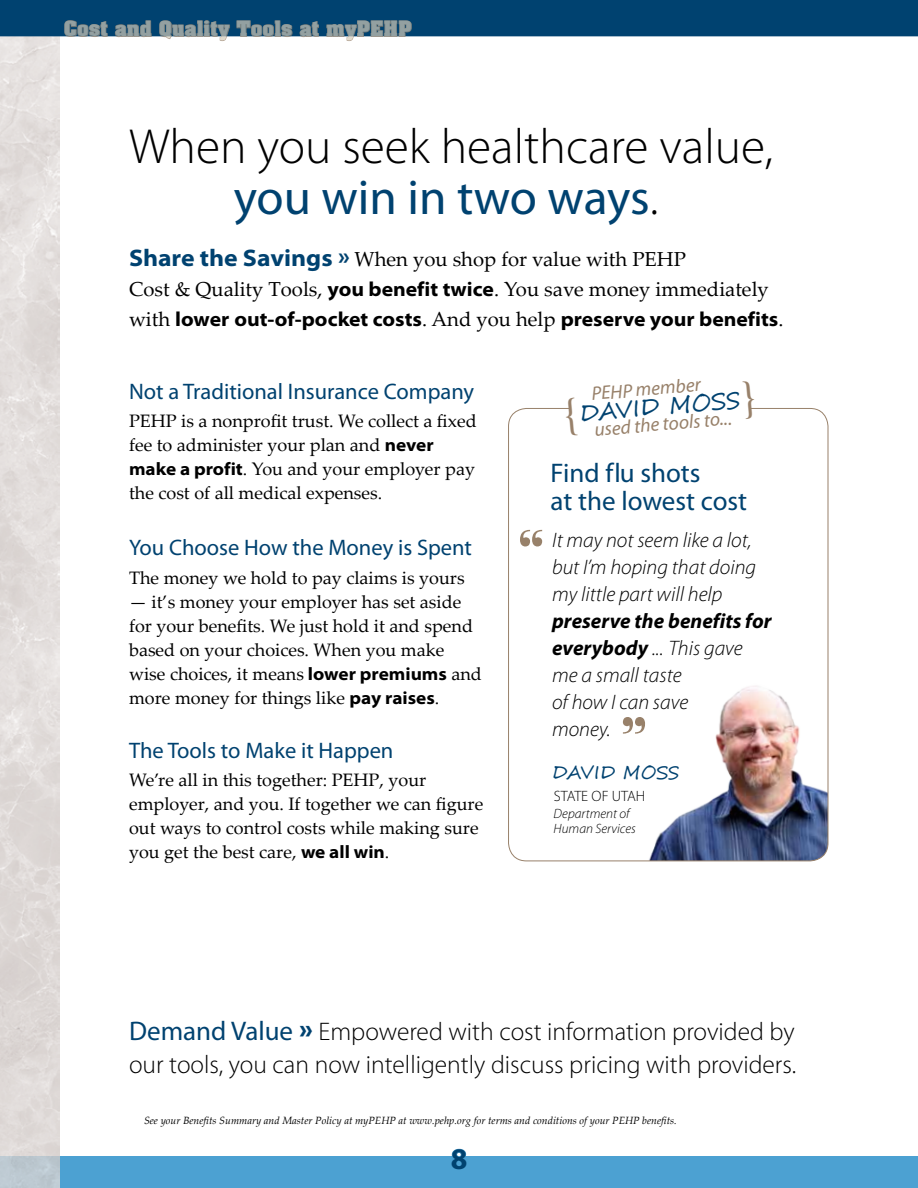
<style>
.page{position:relative;width:918px;height:1188px;background:#fff}
.page>*{position:absolute;margin:0;border:0;box-sizing:border-box;transform-origin:0 0}
.t1{font:84px "Modern";color:#98816a}
.t2{font:300 49.5px/50.4px "Myriad Pro";color:#000;text-align:center}
.t3{font:700 30px "Myriad Pro";color:#004270}
.t4{font:27px/28.5px "Myriad Pro";color:#004270}
.t5{font:300 25.5px/33px "Myriad Pro";color:#000}
.t6{font:23.25px "Segoe Script";color:#004270}
.t7{font:22.5px "Myriad Pro";color:#004270}
.t8{font:italic 300 21px/27px "Myriad Pro";color:#000}
.t9{font:20.25px/30px "Palatino Linotype";color:#000}
.t10{font:700 semi-expanded 20.25px "Myriad Pro";color:#000}
.t11{font:italic 19.35px/36.3px "Myriad Pro";color:#98816a}
.t12{font:18.45px "Segoe Script";color:#004270}
.t13{font:18px/24px "Palatino Linotype";color:#000}
.t14{font:700 18px "Aardvark";letter-spacing:.04em;color:#d3cab7}
.t15{font:300 15px "Myriad Pro";color:#000}
.t16{font:italic 300 13.5px/15px "Myriad Pro";color:#000}
.t17{font:italic 10.5px "Palatino Linotype";color:#000}
.s1{font-weight:400;color:#004270}
.s2{font-family:"Myriad Pro";font-weight:700;font-stretch:semi-expanded;font-size:24px;color:#004270}
.s3{font-family:"Myriad Pro";font-weight:700;font-stretch:semi-expanded}
.s4{font-family:"Palatino Linotype";font-weight:400;font-stretch:normal}
.s5{font-weight:700}
.s6{font-weight:400;font-size:27px;color:#004270}
.s7{font-weight:900;font-stretch:semi-expanded;font-size:27px;color:#004270}
</style>
<div class="page">
<div style="left:0;top:1157px;width:918px;height:31px;background:#4ca1d2"></div>
<svg style="left:451px;top:1149px;width:16px;height:8px"></svg>
<img style="left:649px;top:686px;width:179px;height:175px">
<img style="left:0;top:36px;width:59px;height:1152px">
<div style="left:0;top:0;width:918px;height:36px;background:#004270"></div>
<svg style="left:64px;top:20px;width:44px;height:17px"></svg>
<svg style="left:115px;top:20px;width:37px;height:18px"></svg>
<svg style="left:159px;top:20px;width:71px;height:21px"></svg>
<svg style="left:236px;top:20px;width:57px;height:17px"></svg>
<svg style="left:299px;top:21px;width:20px;height:17px"></svg>
<svg style="left:326px;top:20px;width:86px;height:21px"></svg>
<p class="t14" style="left:64px;top:13px;width:349px">Cost and Quality Tools at myPEHP</p>
<h2 class="t2" style="left:129px;top:121px;width:646px">When you seek healthcare value, <span class="s1">you win in two ways</span>.</h2>
<p class="t9" style="left:129px;top:243px;width:641px"><span class="s2">Share the Savings »</span> When you shop for value with PEHP<br>Cost &amp; Quality Tools, <span class="s3">you benefit twice</span>. You save money immediately</p>
<p class="t10" style="left:129px;top:308px;width:656px"><span class="s4">with</span> lower out-of-pocket costs<span class="s4">. And you help</span> preserve your benefits<span class="s4">.</span></p>
<p class="t7" style="left:129px;top:377px;width:347px">Not a Traditional Insurance Company</p>
<p class="t13" style="left:129px;top:408px;width:349px">PEHP is a nonprofit trust. We collect a fixed fee to administer your plan and <span class="s3">never make a profit</span>. You and your employer pay the cost of all medical expenses.</p>
<p class="t7" style="left:129px;top:534px;width:345px">You Choose How the Money is Spent</p>
<p class="t13" style="left:129px;top:565px;width:337px">The money we hold to pay claims is yours</p>
<p class="t13" style="left:129px;top:589px;width:354px">— it’s money your employer has set aside for your benefits. We just hold it and spend based on your choices. When you make wise choices, it means <span class="s3">lower premiums</span> and more money for things like <span class="s3">pay raises</span>.</p>
<p class="t7" style="left:129px;top:737px;width:266px">The Tools to Make it Happen</p>
<p class="t13" style="left:129px;top:768px;width:356px">We’re all in this together: PEHP, your employer, and you. If together we can figure out ways to control costs while making sure you get the best care, <span class="s3">we all win</span>.</p>
<p class="t11" style="left:590px;top:375px;width:139px;rotate:-5deg">PEHP member used the tools to...</p>
<p class="t6" style="left:578px;top:395px;width:162px;rotate:-5deg">DAVID MOSS</p>
<h1 class="t1" style="left:518px;top:528px;width:27px">“</h1>
<h3 class="t4" style="left:551px;top:458px;width:198px">Find flu shots<br>at the lowest cost</h3>
<p class="t8" style="left:552px;top:526px;width:205px">It may not seem like a lot, but I’m hoping that doing my little part will help</p>
<p class="t8" style="left:552px;top:608px;width:221px"><span class="s5">preserve the benefits for everybody</span> ... This gave me a small taste<br>of how I can save<br>money.</p>
<h1 class="t1" style="left:621px;top:715px;width:27px">”</h1>
<p class="t12" style="left:552px;top:757px;width:117px">DAVID MOSS</p>
<p class="t15" style="left:554px;top:787px;width:93px">STATE OF UTAH</p>
<p class="t16" style="left:554px;top:805px;width:84px">Department of<br>Human Services</p>
<h3 class="t5" style="left:129px;top:1015px;width:669px"><span class="s6">Demand Value</span> <span class="s7">»</span> Empowered with cost information provided by our tools, you can now intelligently discuss pricing with providers.</h3>
<p class="t17" style="left:144px;top:1113px;width:534px">See your Benefits Summary and Master Policy at myPEHP at www.pehp.org for terms and conditions of your PEHP benefits.</p>
<h3 class="t3" style="left:451px;top:1139px;width:18px">8</h3>
</div>
